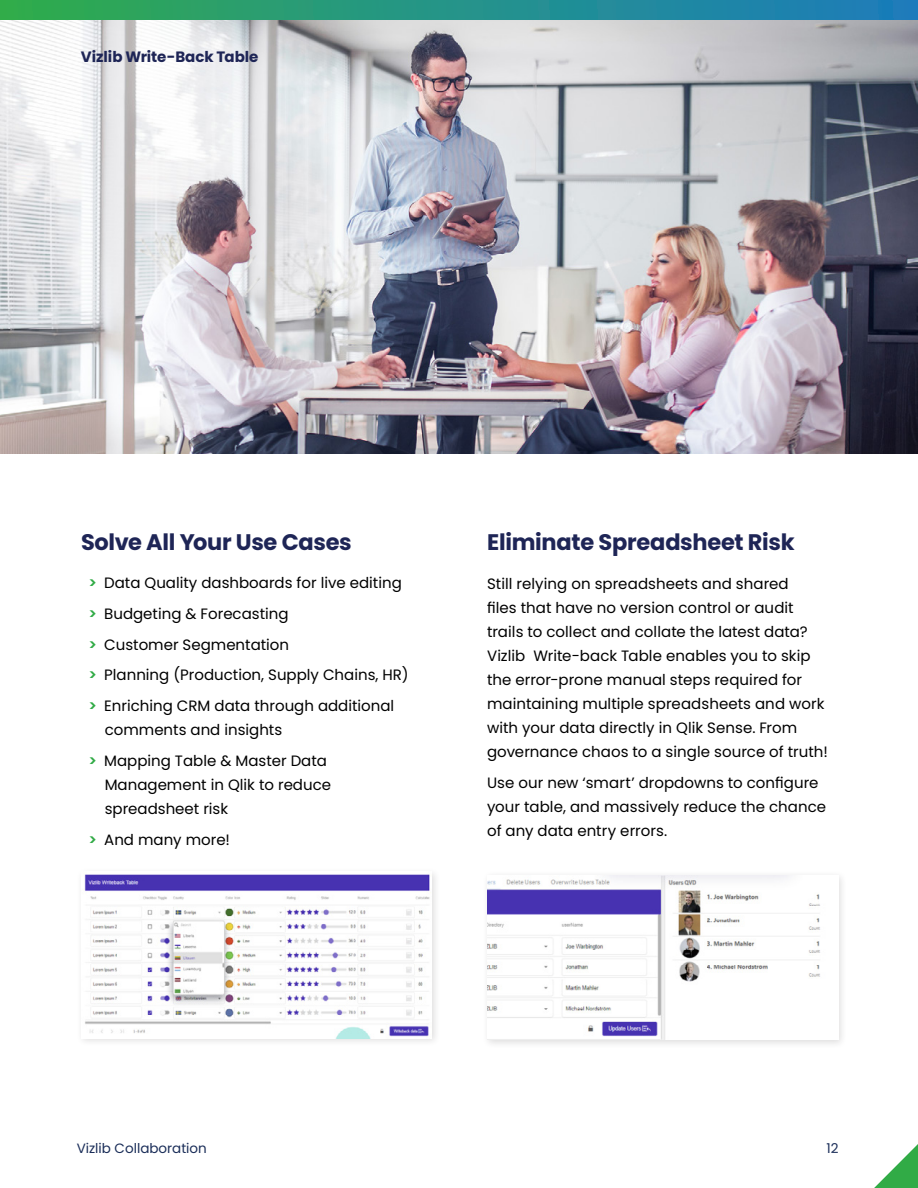
<style>
.page{position:relative;width:918px;height:1188px;background:#fff}
.page>*{position:absolute;margin:0;border:0;box-sizing:border-box;transform-origin:0 0}
.Body_Copy{font:700 22.5px "Poppins";letter-spacing:-.015em;color:#1e2556}
.Body_Copy-2{font:15px/24px "Poppins";letter-spacing:.005em;color:#000}
.bulleted_text{font:15px/24px "Poppins";color:#000}
.Body_Copy-3{font:700 15px "Poppins";letter-spacing:-.005em;color:#1e2556}
.t1{font:13.5px "Poppins";color:#1b2e59}
.s1{font-weight:600;color:#31ab46}
</style>
<div class="page">
<svg style="left:874px;top:1144px;width:44px;height:44px"></svg>
<div style="left:0;top:0;width:918px;height:21px;background:linear-gradient(to right,#2fac4e,#1b7bbf)"></div>
<img style="left:0;top:21px;width:918px;height:433px">
<div style="left:76px;top:867px;width:365px;height:180px;background:#231f20;opacity:.15"></div>
<img style="left:81px;top:872px;width:351px;height:166px">
<div style="left:482px;top:870px;width:366px;height:179px;background:#231f20;opacity:.15"></div>
<img style="left:487px;top:875px;width:351px;height:165px">
<p class="Body_Copy-3" style="left:81px;top:48px;width:179px">Vizlib Write-Back Table</p>
<p class="Body_Copy" style="left:81px;top:529px;width:272px">Solve All Your Use Cases</p>
<p class="Body_Copy" style="left:487px;top:529px;width:309px">Eliminate Spreadsheet Risk</p>
<p class="Body_Copy-2" style="left:487px;top:572px;width:342px">Still relying on spreadsheets and shared<br>files that have no version control or audit trails to collect and collate the latest data?<br>Vizlib Write-back Table enables you to skip the error-prone manual steps required for maintaining multiple spreadsheets and work with your data directly in Qlik Sense. From governance chaos to a single source of truth!</p>
<p class="Body_Copy-2" style="left:487px;top:771px;width:341px">Use our new ‘smart’ dropdowns to configure your table, and massively reduce the chance of any data entry errors.</p>
<p class="bulleted_text" style="left:89px;top:571px;width:315px"><span class="s1">&gt;</span> Data Quality dashboards for live editing</p>
<p class="bulleted_text" style="left:89px;top:602px;width:202px"><span class="s1">&gt;</span> Budgeting &amp; Forecasting</p>
<p class="bulleted_text" style="left:89px;top:632px;width:202px"><span class="s1">&gt;</span> Customer Segmentation</p>
<p class="bulleted_text" style="left:89px;top:663px;width:322px"><span class="s1">&gt;</span> Planning (Production, Supply Chains, HR)</p>
<p class="bulleted_text" style="left:105px;top:694px;width:291px;text-indent:-16px"><span class="s1">&gt;</span> Enriching CRM data through additional comments and insights</p>
<p class="bulleted_text" style="left:105px;top:749px;width:228px;text-indent:-16px"><span class="s1">&gt;</span> Mapping Table &amp; Master Data<br>Management in Qlik to reduce spreadsheet risk</p>
<p class="bulleted_text" style="left:89px;top:827px;width:143px"><span class="s1">&gt;</span> And many more!</p>
<p class="t1" style="left:77px;top:1141px;width:132px">Vizlib Collaboration</p>
<p class="t1" style="left:826px;top:1141px;width:14px">12</p>
</div>
